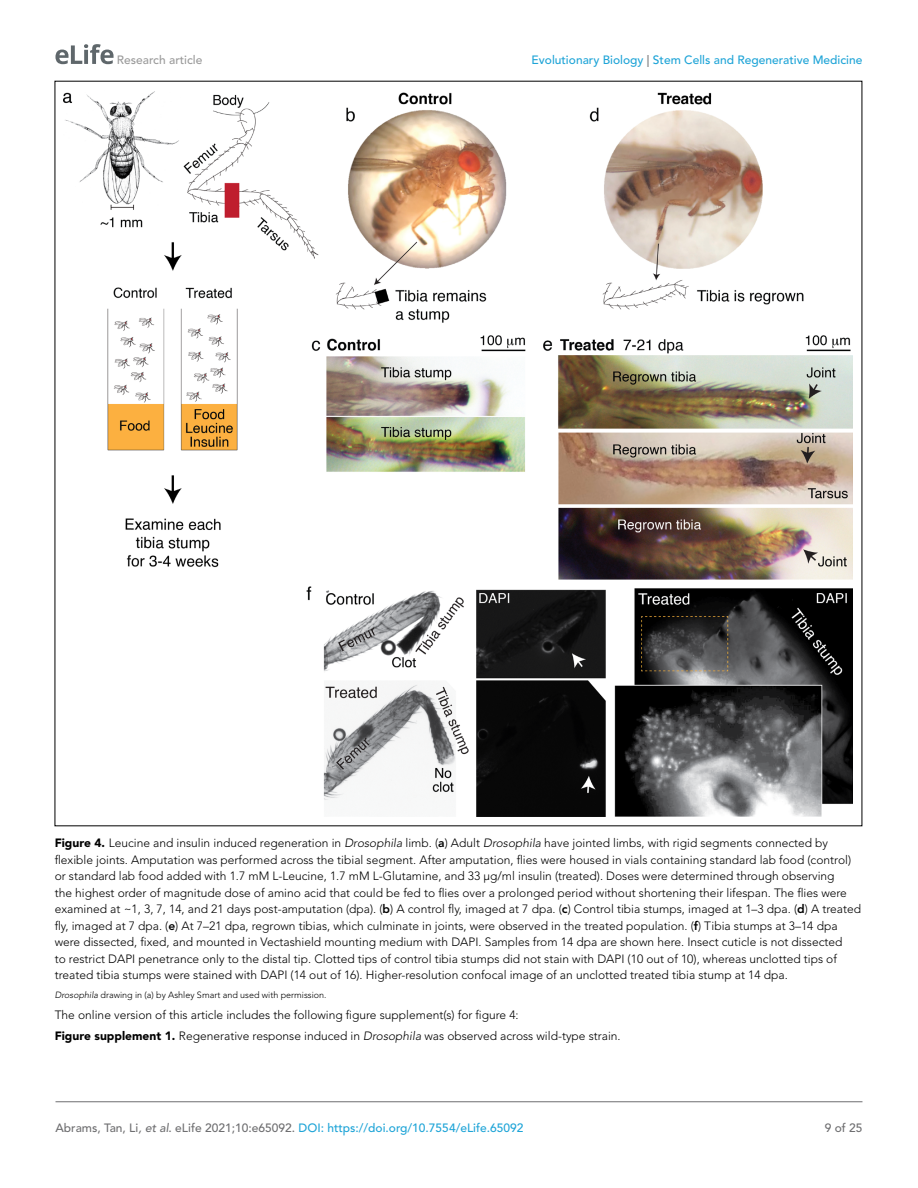
<style>
.page{position:relative;width:918px;height:1188px;background:#fff}
.page>*{position:absolute;margin:0;border:0;box-sizing:border-box;transform-origin:0 0}
.t1{font:300 12px/16.5px "Avenir LT Std";color:#000}
.t2{font:500 12px "Avenir LT Std";color:#1ea4d7}
.t3{font:500 12px "Avenir LT Std";color:#9a9a9a}
.t4{font:500 12px "Avenir LT Std";color:#6e6e70}
.t5{font:300 9px "Avenir LT Std";color:#000}
.s1{color:#6e6e70}
.s2{font-weight:900}
.s3{font-style:italic}
.s4{font-weight:800}
.s5{font-style:italic;color:#6e6e70}
</style>
<div class="page">
<svg style="left:55px;top:44px;width:59px;height:20px"></svg>
<hr style="left:56px;top:1101px;width:806px;height:1px;background:#6e6e70">
<img style="left:64px;top:91px;width:789px;height:726px">
<p class="t3" style="left:117px;top:53px;width:87px">Research article</p>
<p class="t2" style="left:532px;top:53px;width:332px">Evolutionary Biology <span class="s1">|</span> Stem Cells and Regenerative Medicine</p>
<p class="t1" style="left:55px;top:835px;width:808px"><span class="s2">Figure 4.</span> Leucine and insulin induced regeneration in <span class="s3">Drosophila</span> limb. (<span class="s4">a</span>) Adult <span class="s3">Drosophila</span> have jointed limbs, with rigid segments connected by flexible joints. Amputation was performed across the tibial segment. After amputation, flies were housed in vials containing standard lab food (control) or standard lab food added with 1.7 mM L-Leucine, 1.7 mM L-Glutamine, and 33 μg/ml insulin (treated). Doses were determined through observing<br>the highest order of magnitude dose of amino acid that could be fed to flies over a prolonged period without shortening their lifespan. The flies were examined at ~1, 3, 7, 14, and 21 days post-amputation (dpa). (<span class="s4">b</span>) A control fly, imaged at 7 dpa. (<span class="s4">c</span>) Control tibia stumps, imaged at 1–3 dpa. (<span class="s4">d</span>) A treated fly, imaged at 7 dpa. (<span class="s4">e</span>) At 7–21 dpa, regrown tibias, which culminate in joints, were observed in the treated population. (<span class="s4">f</span>) Tibia stumps at 3–14 dpa were dissected, fixed, and mounted in Vectashield mounting medium with DAPI. Samples from 14 dpa are shown here. Insect cuticle is not dissected<br>to restrict DAPI penetrance only to the distal tip. Clotted tips of control tibia stumps did not stain with DAPI (10 out of 10), whereas unclotted tips of treated tibia stumps were stained with DAPI (14 out of 16). Higher-resolution confocal image of an unclotted treated tibia stump at 14 dpa.</p>
<p class="t5" style="left:55px;top:989px;width:273px"><span class="s3">Drosophila</span> drawing in (a) by Ashley Smart and used with permission.</p>
<p class="t1" style="left:55px;top:1004px;width:567px;line-height:21px">The online version of this article includes the following figure supplement(s) for figure 4:<br><span class="s2">Figure supplement 1.</span> Regenerative response induced in <span class="s3">Drosophila</span> was observed across wild-type strain.</p>
<p class="t2" style="left:56px;top:1121px;width:469px"><span class="s1">Abrams, Tan, Li</span><span class="s5">, et al</span><span class="s1">. eLife 2021;10:e65092.</span> DOI: https://doi.org/10.7554/eLife.65092</p>
<p class="t4" style="left:825px;top:1121px;width:39px">9 of 25</p>
</div>
